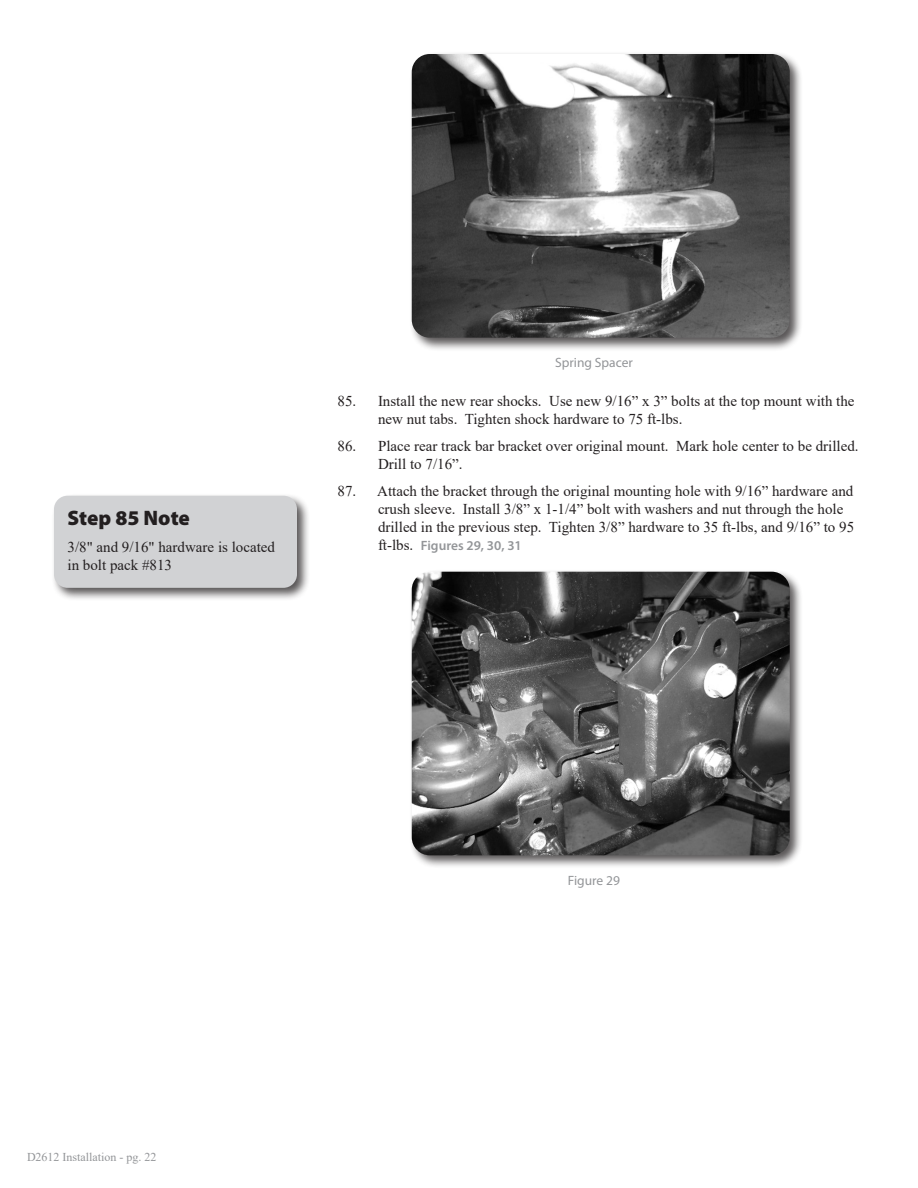
<style>
.page{position:relative;width:918px;height:1188px;background:#fff}
.page>*{position:absolute;margin:0;border:0;box-sizing:border-box;transform-origin:0 0}
.Headline{font:900 21px "Myriad Pro";letter-spacing:-.005em;color:#231f20}
.Body_text{font:15px/18px "Times New Roman";color:#231f20}
.t1{font:600 13.5px "Myriad Pro";color:#939598}
.t2{font:13.5px "Myriad Pro";color:#939598}
.t3{font:12px "Times New Roman";color:#939598}
.s1{font-family:"Times New Roman";font-weight:400;font-size:15px;color:#231f20}
</style>
<div class="page">
<div style="left:409px;top:51px;width:394px;height:300px;background:#231f20;opacity:.75"></div>
<img style="left:412px;top:54px;width:378px;height:284px">
<div style="left:409px;top:569px;width:394px;height:300px;background:#231f20;opacity:.75"></div>
<img style="left:412px;top:572px;width:378px;height:283px">
<div style="left:51px;top:493px;width:260px;height:108px;background:#231f20;opacity:.75"></div>
<div style="left:54px;top:496px;width:243px;height:92px;background:#d1d2d4;border-radius:14px"></div>
<p class="Headline" style="left:68px;top:506px;width:124px">Step 85 Note</p>
<p class="Body_text" style="left:68px;top:537px;width:209px">3/8" and 9/16" hardware is located in bolt pack #813</p>
<p class="t2" style="left:555px;top:354px;width:79px">Spring Spacer</p>
<p class="Body_text" style="left:378px;top:392px;width:478px;text-indent:-40px">85. Install the new rear shocks. Use new 9/16” x 3” bolts at the top mount with the new nut tabs. Tighten shock hardware to 75 ft-lbs.</p>
<p class="Body_text" style="left:378px;top:437px;width:482px;text-indent:-40px">86. Place rear track bar bracket over original mount. Mark hole center to be drilled.<br>Drill to 7/16”.</p>
<p class="Body_text" style="left:378px;top:481px;width:478px;text-indent:-40px">87. Attach the bracket through the original mounting hole with 9/16” hardware and crush sleeve. Install 3/8” x 1-1/4” bolt with washers and nut through the hole drilled in the previous step. Tighten 3/8” hardware to 35 ft-lbs, and 9/16” to 95</p>
<p class="t1" style="left:378px;top:537px;width:145px"><span class="s1">ft-lbs.</span> Figures 29, 30, 31</p>
<p class="t3" style="left:27px;top:1149px;width:131px">D2612 Installation - pg. 22</p>
<p class="t2" style="left:568px;top:872px;width:54px">Figure 29</p>
</div>
